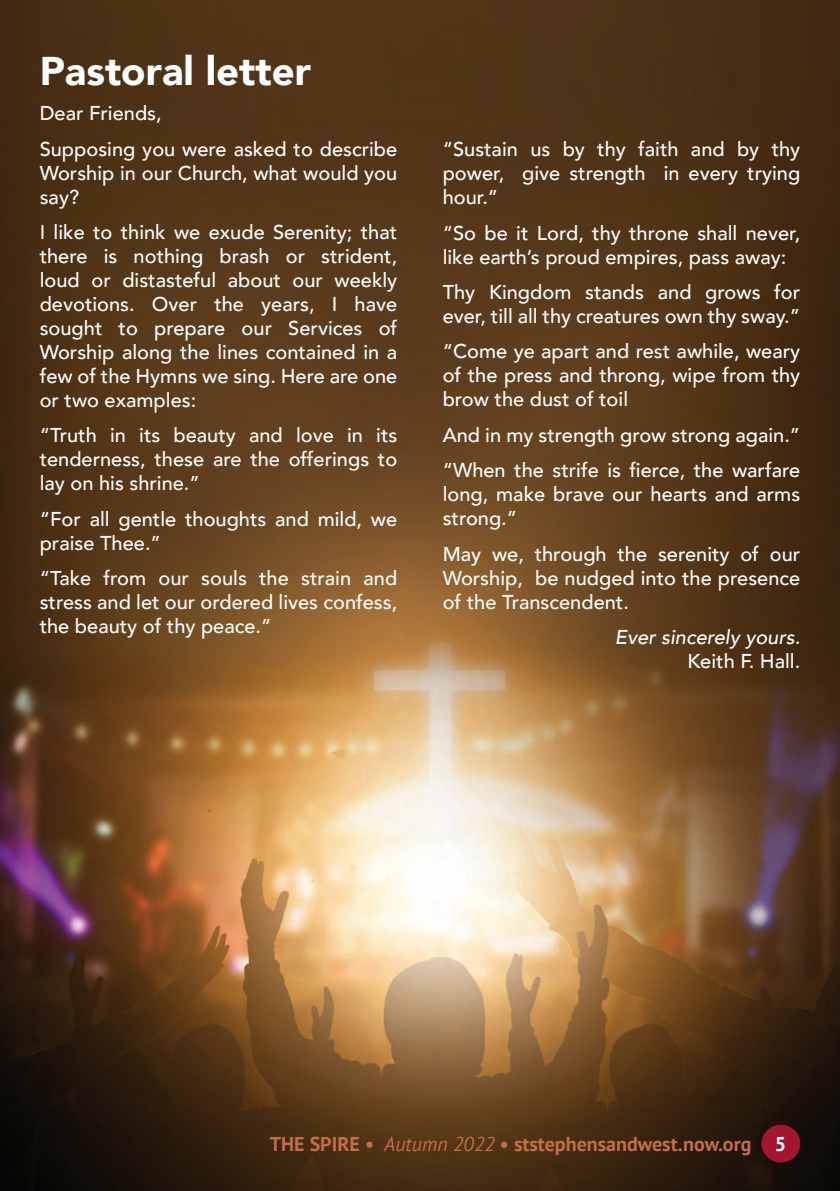
<style>
.page{position:relative;width:840px;height:1191px;background:#fff}
.page>*{position:absolute;margin:0;border:0;box-sizing:border-box;transform-origin:0 0}
.t1{font:900 40px "Avenir";color:#fff}
.t2{font:500 20px/24px "Avenir";color:#fff;text-align:justify}
.t3{font:700 20px "PT Sans";color:#c46d49}
.t4{font:italic 500 20px "Avenir";color:#fff}
.s1{font-weight:400;font-style:italic}
.s2{color:#fff}
</style>
<div class="page">
<img style="left:0;top:0;width:839px;height:1191px">
<div style="left:761px;top:1124px;width:38px;height:38px;background:#a41532;border-radius:50%"></div>
<p class="t1" style="left:40px;top:37px;width:273px">Pastoral letter</p>
<p class="t2" style="left:40px;top:100px;width:123px">Dear Friends,</p>
<p class="t2" style="left:40px;top:135px;width:359px">Supposing you were asked to describe Worship in our Church, what would you say?</p>
<p class="t2" style="left:40px;top:219px;width:359px">I like to think we exude Serenity; that there is nothing brash or strident, loud or distasteful about our weekly devotions. Over the years, I have sought to prepare our Services of Worship along the lines contained in a few of the Hymns we sing. Here are one or two examples:</p>
<p class="t2" style="left:40px;top:422px;width:359px">“Truth in its beauty and love in its tenderness, these are the offerings to lay on his shrine.”</p>
<p class="t2" style="left:40px;top:505px;width:359px">“For all gentle thoughts and mild, we praise Thee.”</p>
<p class="t2" style="left:40px;top:565px;width:359px">“Take from our souls the strain and stress and let our ordered lives confess, the beauty of thy peace.”</p>
<p class="t2" style="left:442px;top:136px;width:359px">“Sustain us by thy faith and by thy power, give strength in every trying hour.”</p>
<p class="t2" style="left:442px;top:220px;width:359px">“So be it Lord, thy throne shall never, like earth’s proud empires, pass away:</p>
<p class="t2" style="left:442px;top:279px;width:359px">Thy Kingdom stands and grows for ever, till all thy creatures own thy sway.”</p>
<p class="t2" style="left:442px;top:338px;width:359px">“Come ye apart and rest awhile, weary of the press and throng, wipe from thy brow the dust of toil</p>
<p class="t2" style="left:442px;top:422px;width:359px">And in my strength grow strong again.”</p>
<p class="t2" style="left:442px;top:457px;width:359px">“When the strife is fierce, the warfare long, make brave our hearts and arms strong.”</p>
<p class="t2" style="left:442px;top:540px;width:359px">May we, through the serenity of our Worship, be nudged into the presence of the Transcendent.</p>
<p class="t4" style="left:614px;top:625px;width:187px">Ever sincerely yours.</p>
<p class="t2" style="left:687px;top:648px;width:114px">Keith F. Hall.</p>
<p class="t3" style="left:269px;top:1130px;width:517px">THE SPIRE • <span class="s1">Autumn 2022</span> • ststephensandwest.now.org <span class="s2">5</span></p>
</div>
